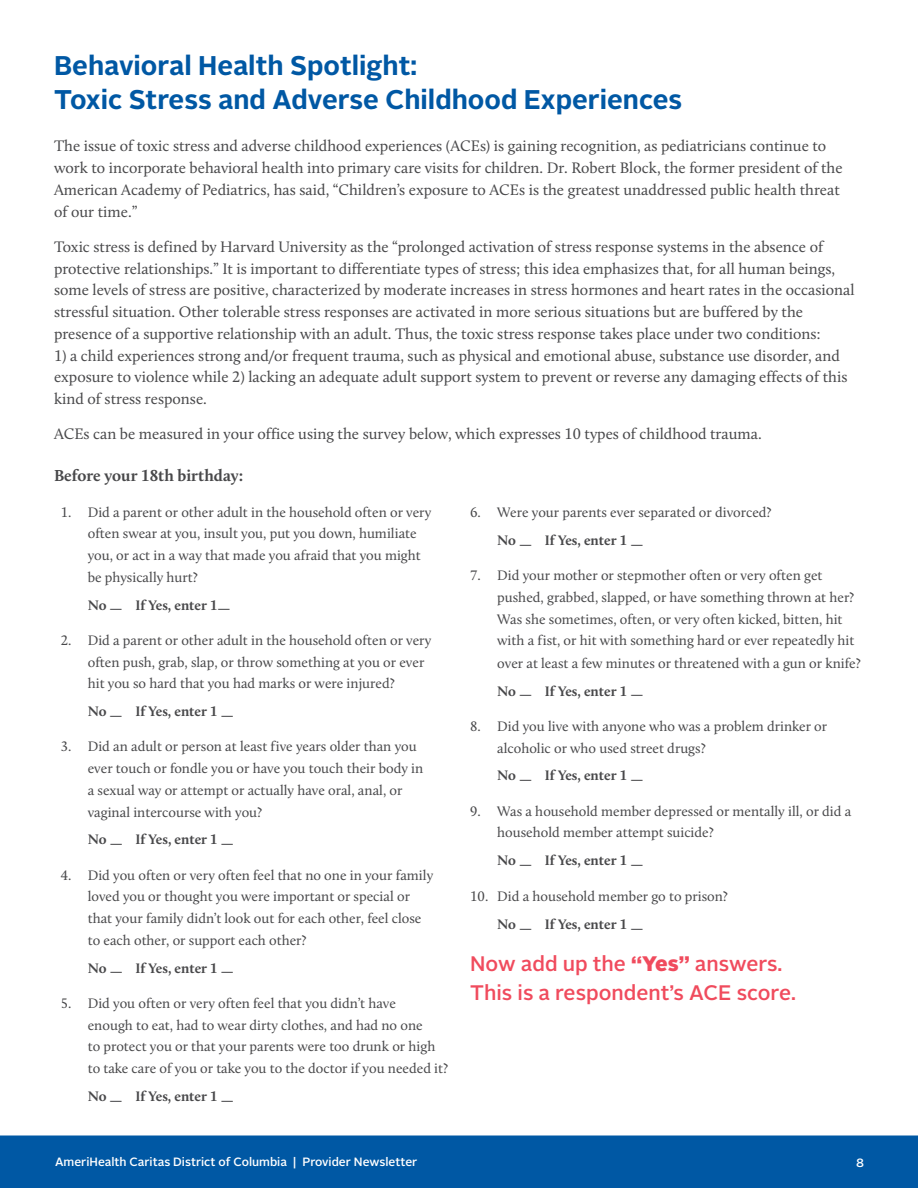
<style>
.page{position:relative;width:918px;height:1188px;background:#fff}
.page>*{position:absolute;margin:0;border:0;box-sizing:border-box;transform-origin:0 0}
.t1{font:700 27px/34.5px "Alright Sans";color:#0058a4}
.t2{font:500 21px/28.5px "Alright Sans";color:#f04b5d}
.t3{font:700 16.5px "Calluna";color:#48484a}
.t4{font:15.75px/21.8px "Calluna";color:#48484a}
.t5{font:14.25px/21.8px "Calluna";color:#48484a}
.t6{font:700 14.25px "Calluna";color:#48484a}
.t7{font:500 12px "Alright Sans";color:#fff}
.s1{font-weight:900}
</style>
<div class="page">
<div style="left:0;top:1136px;width:918px;height:52px;background:#0058a4"></div>
<h1 class="t1" style="left:54px;top:48px;width:630px">Behavioral Health Spotlight:<br>Toxic Stress and Adverse Childhood Experiences</h1>
<p class="t4" style="left:54px;top:135px;width:790px">The issue of toxic stress and adverse childhood experiences (ACEs) is gaining recognition, as pediatricians continue to work to incorporate behavioral health into primary care visits for children. Dr. Robert Block, the former president of the American Academy of Pediatrics, has said, “Children’s exposure to ACEs is the greatest unaddressed public health threat of our time.”</p>
<p class="t4" style="left:54px;top:236px;width:802px">Toxic stress is defined by Harvard University as the “prolonged activation of stress response systems in the absence of protective relationships.” It is important to differentiate types of stress; this idea emphasizes that, for all human beings, some levels of stress are positive, characterized by moderate increases in stress hormones and heart rates in the occasional stressful situation. Other tolerable stress responses are activated in more serious situations but are buffered by the presence of a supportive relationship with an adult. Thus, the toxic stress response takes place under two conditions:</p>
<p class="t4" style="left:54px;top:344px;width:795px">1) a child experiences strong and/or frequent trauma, such as physical and emotional abuse, substance use disorder, and exposure to violence while 2) lacking an adequate adult support system to prevent or reverse any damaging effects of this kind of stress response.</p>
<p class="t4" style="left:54px;top:423px;width:709px">ACEs can be measured in your office using the survey below, which expresses 10 types of childhood trauma.</p>
<p class="t3" style="left:54px;top:466px;width:191px">Before your 18th birthday:</p>
<p class="t5" style="left:88px;top:501px;width:345px;text-indent:-27px">1. Did a parent or other adult in the household often or very often swear at you, insult you, put you down, humiliate you, or act in a way that made you afraid that you might be physically hurt?</p>
<p class="t6" style="left:88px;top:596px;width:20px">No</p>
<p class="t6" style="left:135px;top:596px;width:84px">If Yes, enter 1</p>
<p class="t5" style="left:88px;top:629px;width:345px;text-indent:-27px">2. Did a parent or other adult in the household often or very often push, grab, slap, or throw something at you or ever hit you so hard that you had marks or were injured?</p>
<p class="t6" style="left:88px;top:702px;width:20px">No</p>
<p class="t6" style="left:135px;top:702px;width:84px">If Yes, enter 1</p>
<p class="t5" style="left:88px;top:736px;width:337px;text-indent:-27px">3. Did an adult or person at least five years older than you ever touch or fondle you or have you touch their body in a sexual way or attempt or actually have oral, anal, or vaginal intercourse with you?</p>
<p class="t6" style="left:88px;top:831px;width:20px">No</p>
<p class="t6" style="left:135px;top:831px;width:84px">If Yes, enter 1</p>
<p class="t5" style="left:88px;top:864px;width:347px;text-indent:-27px">4. Did you often or very often feel that no one in your family loved you or thought you were important or special or that your family didn’t look out for each other, feel close to each other, or support each other?</p>
<p class="t6" style="left:88px;top:959px;width:20px">No</p>
<p class="t6" style="left:135px;top:959px;width:84px">If Yes, enter 1</p>
<p class="t5" style="left:88px;top:992px;width:362px;text-indent:-27px">5. Did you often or very often feel that you didn’t have<br>enough to eat, had to wear dirty clothes, and had no one<br>to protect you or that your parents were too drunk or high to take care of you or take you to the doctor if you needed it?</p>
<p class="t6" style="left:88px;top:1087px;width:20px">No</p>
<p class="t6" style="left:135px;top:1087px;width:84px">If Yes, enter 1</p>
<p class="t5" style="left:470px;top:501px;width:303px">6. Were your parents ever separated or divorced?</p>
<p class="t6" style="left:497px;top:531px;width:20px">No</p>
<p class="t6" style="left:545px;top:531px;width:84px">If Yes, enter 1</p>
<p class="t5" style="left:497px;top:564px;width:365px;text-indent:-27px">7. Did your mother or stepmother often or very often get pushed, grabbed, slapped, or have something thrown at her?<br>Was she sometimes, often, or very often kicked, bitten, hit with a fist, or hit with something hard or ever repeatedly hit over at least a few minutes or threatened with a gun or knife?</p>
<p class="t6" style="left:497px;top:682px;width:20px">No</p>
<p class="t6" style="left:545px;top:682px;width:84px">If Yes, enter 1</p>
<p class="t5" style="left:497px;top:715px;width:331px;text-indent:-27px">8. Did you live with anyone who was a problem drinker or alcoholic or who used street drugs?</p>
<p class="t6" style="left:497px;top:767px;width:20px">No</p>
<p class="t6" style="left:545px;top:767px;width:84px">If Yes, enter 1</p>
<p class="t5" style="left:497px;top:800px;width:356px;text-indent:-27px">9. Was a household member depressed or mentally ill, or did a household member attempt suicide?</p>
<p class="t6" style="left:497px;top:852px;width:20px">No</p>
<p class="t6" style="left:545px;top:852px;width:84px">If Yes, enter 1</p>
<p class="t5" style="left:470px;top:885px;width:259px">10. Did a household member go to prison?</p>
<p class="t6" style="left:497px;top:915px;width:20px">No</p>
<p class="t6" style="left:545px;top:915px;width:84px">If Yes, enter 1</p>
<h2 class="t2" style="left:470px;top:950px;width:327px">Now add up the <span class="s1">“Yes”</span> answers.<br>This is a respondent’s ACE score.</h2>
<p class="t6" style="left:519px;top:535px;width:14px">—</p>
<p class="t6" style="left:630px;top:535px;width:14px">—</p>
<p class="t6" style="left:110px;top:600px;width:14px">—</p>
<p class="t6" style="left:218px;top:600px;width:14px">—</p>
<p class="t6" style="left:519px;top:686px;width:14px">—</p>
<p class="t6" style="left:630px;top:686px;width:14px">—</p>
<p class="t6" style="left:110px;top:706px;width:14px">—</p>
<p class="t6" style="left:221px;top:706px;width:14px">—</p>
<p class="t6" style="left:519px;top:771px;width:14px">—</p>
<p class="t6" style="left:630px;top:771px;width:14px">—</p>
<p class="t6" style="left:110px;top:834px;width:14px">—</p>
<p class="t6" style="left:221px;top:834px;width:14px">—</p>
<p class="t6" style="left:519px;top:855px;width:14px">—</p>
<p class="t6" style="left:630px;top:855px;width:14px">—</p>
<p class="t6" style="left:519px;top:919px;width:14px">—</p>
<p class="t6" style="left:630px;top:919px;width:14px">—</p>
<p class="t6" style="left:110px;top:963px;width:14px">—</p>
<p class="t6" style="left:221px;top:963px;width:14px">—</p>
<p class="t6" style="left:110px;top:1091px;width:14px">—</p>
<p class="t6" style="left:221px;top:1091px;width:14px">—</p>
<p class="t7" style="left:55px;top:1154px;width:364px">AmeriHealth Caritas District of Columbia | Provider Newsletter</p>
<p class="t7" style="left:856px;top:1154px;width:9px">8</p>
</div>
